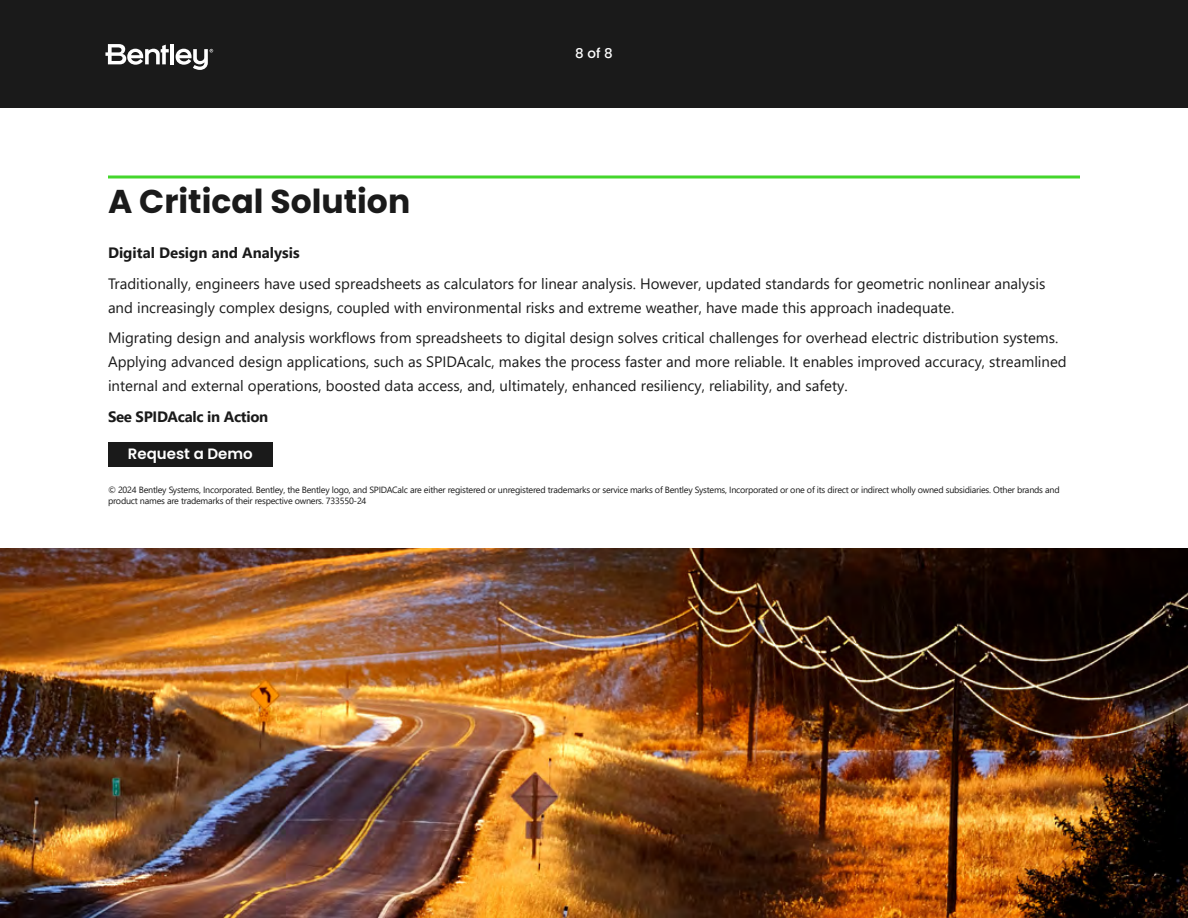
<style>
.page{position:relative;width:1188px;height:918px;background:#fff}
.page>*{position:absolute;margin:0;border:0;box-sizing:border-box;transform-origin:0 0}
.t1{font:700 33px "Poppins";color:#1a1a1a}
.t2{font:15px/24px "Segoe UI";color:#1a1a1a}
.t3{font:700 15px "Segoe UI";color:#1a1a1a}
.t4{font:700 15px "Segoe UI";letter-spacing:-.02em;color:#1a1a1a}
.t5{font:600 15px "Poppins";color:#fff}
.t6{font:500 13.5px "Poppins";color:#fff}
.t7{font:9px/10.8px "Segoe UI";letter-spacing:-.025em;color:#1a1a1a}
</style>
<div class="page">
<div style="left:0;top:0;width:1188px;height:108px;background:#1a1a1a"></div>
<svg style="left:105px;top:44px;width:64px;height:21px"></svg>
<hr style="left:170px;top:44px;width:4px;height:20px;background:#fff">
<svg style="left:176px;top:49px;width:37px;height:21px"></svg>
<img style="left:0;top:548px;width:1188px;height:370px">
<div style="left:108px;top:442px;width:165px;height:25px;background:#1a1a1a"></div>
<hr style="left:108px;top:175px;width:972px;height:3px;background:#44d62c">
<p class="t6" style="left:575px;top:46px;width:39px">8 of 8</p>
<h1 class="t1" style="left:108px;top:182px;width:304px">A Critical Solution</h1>
<p class="t3" style="left:108px;top:238px;width:193px">Digital Design and Analysis</p>
<p class="t2" style="left:108px;top:270px;width:939px">Traditionally, engineers have used spreadsheets as calculators for linear analysis. However, updated standards for geometric nonlinear analysis and increasingly complex designs, coupled with environmental risks and extreme weather, have made this approach inadequate.</p>
<p class="t2" style="left:108px;top:325px;width:960px">Migrating design and analysis workflows from spreadsheets to digital design solves critical challenges for overhead electric distribution systems.<br>Applying advanced design applications, such as SPIDAcalc, makes the process faster and more reliable. It enables improved accuracy, streamlined internal and external operations, boosted data access, and, ultimately, enhanced resiliency, reliability, and safety.</p>
<p class="t4" style="left:108px;top:403px;width:162px">See SPIDAcalc in Action</p>
<p class="t5" style="left:128px;top:446px;width:126px">Request a Demo</p>
<p class="t7" style="left:108px;top:484px;width:953px">© 2024 Bentley Systems, Incorporated. Bentley, the Bentley logo, and SPIDACalc are either registered or unregistered trademarks or service marks of Bentley Systems, Incorporated or one of its direct or indirect wholly owned subsidiaries. Other brands and product names are trademarks of their respective owners. 733550-24</p>
</div>
